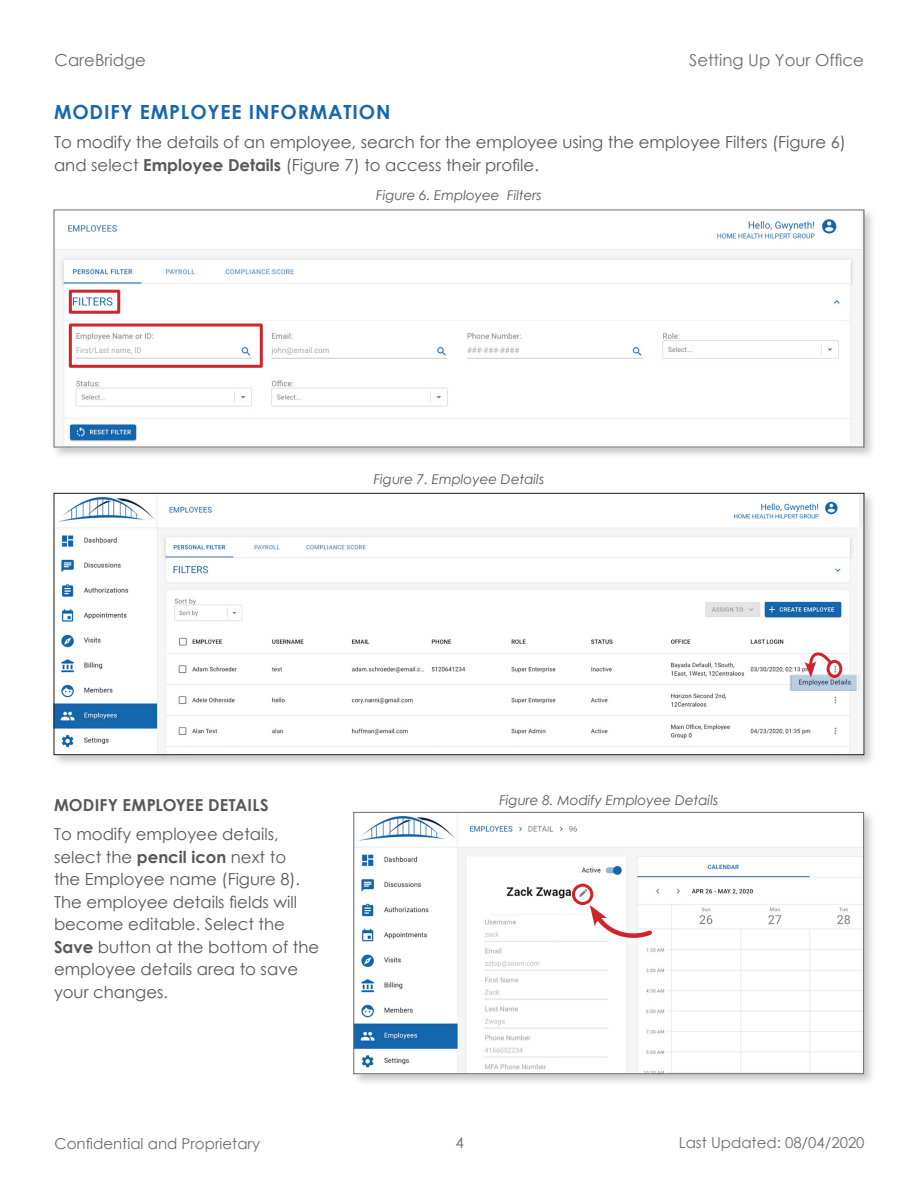
<style>
.page{position:relative;width:918px;height:1188px;background:#fff}
.page>*{position:absolute;margin:0;border:0;box-sizing:border-box;transform-origin:0 0}
.Heading_2{font:700 19.5px "Century Gothic";letter-spacing:.045em;color:#1767ae}
.t1{font:16.5px/22.5px "Century Gothic";color:#57585a}
.t2{font:16.5px "Century Gothic";color:#6c6d70}
.Sub-Header{font:700 16.5px "Century Gothic";letter-spacing:.01em;color:#57585a}
.t3{font:15px "Century Gothic";color:#6c6d70}
.t4{font:italic 13.5px "Century Gothic";color:#57585a}
.s1{font-weight:700}
</style>
<div class="page">
<div style="left:51px;top:207px;width:825px;height:252px;background:#231f20;opacity:.25"></div>
<img style="left:56px;top:212px;width:806px;height:233px">
<div style="left:69px;top:290px;width:51px;height:24px;border:3px solid #d1232a"></div>
<div style="left:69px;top:324px;width:194px;height:44px;border:3px solid #d1232a"></div>
<div style="left:51px;top:490px;width:825px;height:277px;background:#231f20;opacity:.25"></div>
<img style="left:56px;top:495px;width:806px;height:258px">
<div style="left:54px;top:493px;width:810px;height:262px;border:1px solid #231f20"></div>
<svg style="left:790px;top:675px;width:67px;height:16px"></svg>
<div style="left:827px;top:660px;width:15px;height:18px;border:3px solid #d1232a;border-radius:50%"></div>
<svg style="left:805px;top:649px;width:29px;height:28px"></svg>
<div style="left:351px;top:809px;width:525px;height:277px;background:#231f20;opacity:.25"></div>
<img style="left:356px;top:814px;width:506px;height:258px">
<div style="left:354px;top:812px;width:510px;height:262px;border:1px solid #6c6d70"></div>
<svg style="left:590px;top:905px;width:66px;height:35px"></svg>
<div style="left:572px;top:884px;width:21px;height:21px;border:3px solid #d1232a;border-radius:50%"></div>
<p class="t2" style="left:55px;top:48px;width:93px">CareBridge</p>
<p class="t2" style="left:689px;top:49px;width:176px">Setting Up Your Office</p>
<p class="Heading_2" style="left:54px;top:97px;width:338px">MODIFY EMPLOYEE INFORMATION</p>
<p class="t1" style="left:54px;top:131px;width:794px">To modify the details of an employee, search for the employee using the employee Filters (Figure 6) and select <span class="s1">Employee Details</span> (Figure 7) to access their profile.</p>
<p class="t4" style="left:376px;top:186px;width:167px">Figure 6. Employee Filters</p>
<p class="t4" style="left:374px;top:469px;width:172px">Figure 7. Employee Details</p>
<p class="Sub-Header" style="left:54px;top:793px;width:216px">MODIFY EMPLOYEE DETAILS</p>
<p class="t1" style="left:54px;top:823px;width:267px">To modify employee details, select the <span class="s1">pencil icon</span> next to<br>the Employee name (Figure 8).<br>The employee details fields will become editable. Select the<br><span class="s1">Save</span> button at the bottom of the employee details area to save your changes.</p>
<p class="t4" style="left:499px;top:791px;width:220px">Figure 8. Modify Employee Details</p>
<p class="t3" style="left:55px;top:1133px;width:207px">Confidential and Proprietary</p>
<p class="t3" style="left:455px;top:1132px;width:10px">4</p>
<p class="t3" style="left:679px;top:1132px;width:187px">Last Updated: 08/04/2020</p>
</div>
